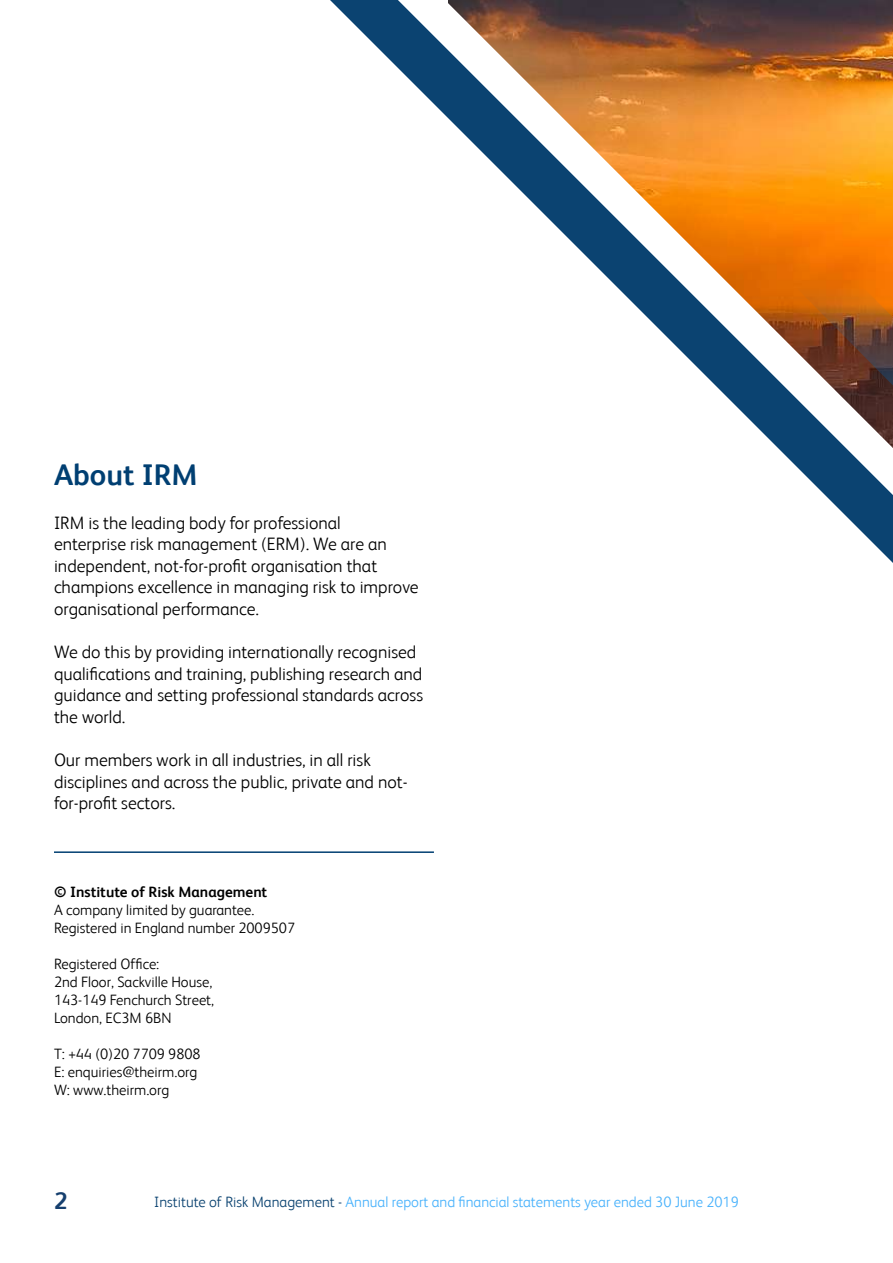
<style>
.page{position:relative;width:893px;height:1263px;background:#fff}
.page>*{position:absolute;margin:0;border:0;box-sizing:border-box;transform-origin:0 0}
.t1{font:700 30px "FS Albert";color:#003f72}
.t2{font:700 24px "FS Albert";color:#163f6e}
.t3{font:300 18px/21.6px "FS Albert";color:#000}
.t4{font:300 15px/18px "FS Albert";color:#000}
.t5{font:300 15px "FS Albert";color:#49b2fc}
.t6{font:700 15px "FS Albert";color:#000}
.s1{color:#0b4371}
</style>
<div class="page">
<hr style="left:54px;top:851px;width:380px;height:2px;background:#003f72">
<svg style="left:330px;top:0;width:563px;height:563px"></svg>
<svg style="left:777px;top:235px;width:116px;height:150px;background:#bc6825"></svg>
<h1 class="t1" style="left:54px;top:458px;width:145px">About IRM</h1>
<p class="t3" style="left:54px;top:512px;width:366px">IRM is the leading body for professional<br>enterprise risk management (ERM). We are an independent, not-for-profit organisation that champions excellence in managing risk to improve organisational performance.</p>
<p class="t3" style="left:54px;top:641px;width:371px">We do this by providing internationally recognised qualifications and training, publishing research and guidance and setting professional standards across the world.</p>
<p class="t3" style="left:54px;top:749px;width:355px">Our members work in all industries, in all risk disciplines and across the public, private and not&shy;for-profit sectors.</p>
<p class="t6" style="left:54px;top:883px;width:215px">© Institute of Risk Management</p>
<p class="t4" style="left:54px;top:900px;width:243px">A company limited by guarantee.<br>Registered in England number 2009507</p>
<p class="t4" style="left:54px;top:954px;width:162px">Registered Office:<br>2nd Floor, Sackville House,<br>143-149 Fenchurch Street,<br>London, EC3M 6BN</p>
<p class="t4" style="left:54px;top:1044px;width:148px">T: +44 (0)20 7709 9808<br>E: enquiries@theirm.org<br>W: www.theirm.org</p>
<h2 class="t2" style="left:54px;top:1187px;width:15px">2</h2>
<p class="t5" style="left:154px;top:1193px;width:586px"><span class="s1">Institute of Risk Management -</span> Annual report and financial statements year ended 30 June 2019</p>
</div>
